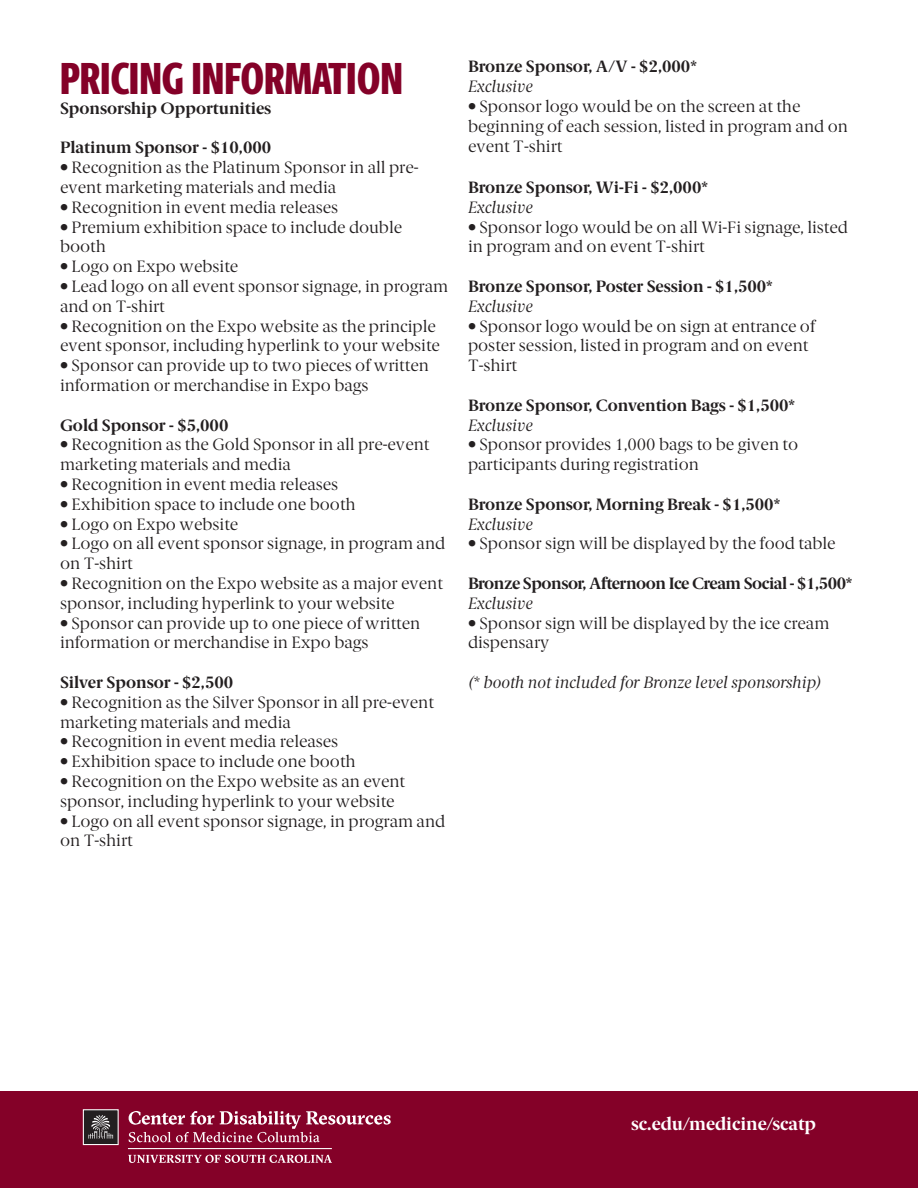
<style>
.page{position:relative;width:918px;height:1188px;background:#fff}
.page>*{position:absolute;margin:0;border:0;box-sizing:border-box;transform-origin:0 0}
.t1{font:800 45px "Berlingske Sans X Cn";letter-spacing:-.005em;color:#840128}
.t2{font:700 18px "Berlingske Serif";color:#fff}
.t3{font:16.5px/19.8px "Berlingske Serif";color:#231f20}
.t4{font:700 16.5px "Berlingske Serif";color:#231f20}
.t5{font:italic 16.5px "Berlingske Serif";color:#231f20}
.t6{font:700 16.5px "Berlingske Serif";letter-spacing:-.025em;color:#231f20}
</style>
<div class="page">
<div style="left:0;top:1092px;width:918px;height:96px;background:#840128"></div>
<svg style="left:129px;top:1111px;width:262px;height:31px"></svg>
<svg style="left:128px;top:1155px;width:204px;height:8px"></svg>
<hr style="left:128px;top:1148px;width:204px;height:1px;background:#fff">
<div style="left:83px;top:1109px;width:36px;height:36px;background:#231f20;border:1px solid #fff"></div>
<svg style="left:88px;top:1115px;width:25px;height:24px"></svg>
<p class="t1" style="left:60px;top:45px;width:345px">PRICING INFORMATION</p>
<p class="t4" style="left:60px;top:95px;width:213px">Sponsorship Opportunities</p>
<p class="t4" style="left:60px;top:134px;width:213px">Platinum Sponsor - $10,000</p>
<p class="t3" style="left:60px;top:157px;width:360px">• Recognition as the Platinum Sponsor in all pre&shy;event marketing materials and media</p>
<p class="t3" style="left:60px;top:197px;width:280px">• Recognition in event media releases</p>
<p class="t3" style="left:60px;top:217px;width:344px">• Premium exhibition space to include double booth</p>
<p class="t3" style="left:60px;top:256px;width:180px">• Logo on Expo website</p>
<p class="t3" style="left:60px;top:276px;width:390px">• Lead logo on all event sponsor signage, in program and on T-shirt</p>
<p class="t3" style="left:60px;top:316px;width:382px">• Recognition on the Expo website as the principle event sponsor, including hyperlink to your website</p>
<p class="t3" style="left:60px;top:355px;width:371px">• Sponsor can provide up to two pieces of written information or merchandise in Expo bags</p>
<p class="t4" style="left:60px;top:411px;width:170px">Gold Sponsor - $5,000</p>
<p class="t3" style="left:60px;top:435px;width:371px">• Recognition as the Gold Sponsor in all pre-event marketing materials and media</p>
<p class="t3" style="left:60px;top:474px;width:280px">• Recognition in event media releases</p>
<p class="t3" style="left:60px;top:494px;width:297px">• Exhibition space to include one booth</p>
<p class="t3" style="left:60px;top:514px;width:180px">• Logo on Expo website</p>
<p class="t3" style="left:60px;top:534px;width:387px">• Logo on all event sponsor signage, in program and on T-shirt</p>
<p class="t3" style="left:60px;top:573px;width:384px">• Recognition on the Expo website as a major event sponsor, including hyperlink to your website</p>
<p class="t3" style="left:60px;top:613px;width:362px">• Sponsor can provide up to one piece of written information or merchandise in Expo bags</p>
<p class="t4" style="left:60px;top:669px;width:175px">Silver Sponsor - $2,500</p>
<p class="t3" style="left:60px;top:692px;width:375px">• Recognition as the Silver Sponsor in all pre-event marketing materials and media</p>
<p class="t3" style="left:60px;top:732px;width:280px">• Recognition in event media releases</p>
<p class="t3" style="left:60px;top:751px;width:297px">• Exhibition space to include one booth</p>
<p class="t3" style="left:60px;top:771px;width:347px">• Recognition on the Expo website as an event sponsor, including hyperlink to your website</p>
<p class="t3" style="left:60px;top:811px;width:387px">• Logo on all event sponsor signage, in program and on T-shirt</p>
<p class="t4" style="left:468px;top:53px;width:230px">Bronze Sponsor, A/V - $2,000*</p>
<p class="t5" style="left:468px;top:76px;width:67px">Exclusive</p>
<p class="t3" style="left:468px;top:96px;width:381px">• Sponsor logo would be on the screen at the beginning of each session, listed in program and on event T-shirt</p>
<p class="t4" style="left:468px;top:174px;width:241px">Bronze Sponsor, Wi-Fi - $2,000*</p>
<p class="t5" style="left:468px;top:196px;width:67px">Exclusive</p>
<p class="t3" style="left:468px;top:217px;width:382px">• Sponsor logo would be on all Wi-Fi signage, listed in program and on event T-shirt</p>
<p class="t4" style="left:468px;top:273px;width:306px">Bronze Sponsor, Poster Session - $1,500*</p>
<p class="t5" style="left:468px;top:295px;width:67px">Exclusive</p>
<p class="t3" style="left:468px;top:316px;width:349px">• Sponsor logo would be on sign at entrance of poster session, listed in program and on event<br>T-shirt</p>
<p class="t4" style="left:468px;top:392px;width:329px">Bronze Sponsor, Convention Bags - $1,500*</p>
<p class="t5" style="left:468px;top:414px;width:67px">Exclusive</p>
<p class="t3" style="left:468px;top:435px;width:332px">• Sponsor provides 1,000 bags to be given to participants during registration</p>
<p class="t4" style="left:468px;top:491px;width:314px">Bronze Sponsor, Morning Break - $1,500*</p>
<p class="t5" style="left:468px;top:513px;width:67px">Exclusive</p>
<p class="t3" style="left:468px;top:534px;width:369px">• Sponsor sign will be displayed by the food table</p>
<p class="t6" style="left:468px;top:570px;width:386px">Bronze Sponsor, Afternoon Ice Cream Social - $1,500*</p>
<p class="t5" style="left:468px;top:592px;width:67px">Exclusive</p>
<p class="t3" style="left:468px;top:613px;width:363px">• Sponsor sign will be displayed by the ice cream dispensary</p>
<p class="t5" style="left:468px;top:671px;width:355px">(* booth not included for Bronze level sponsorship)</p>
<p class="t2" style="left:631px;top:1110px;width:186px">sc.edu/medicine/scatp</p>
</div>
